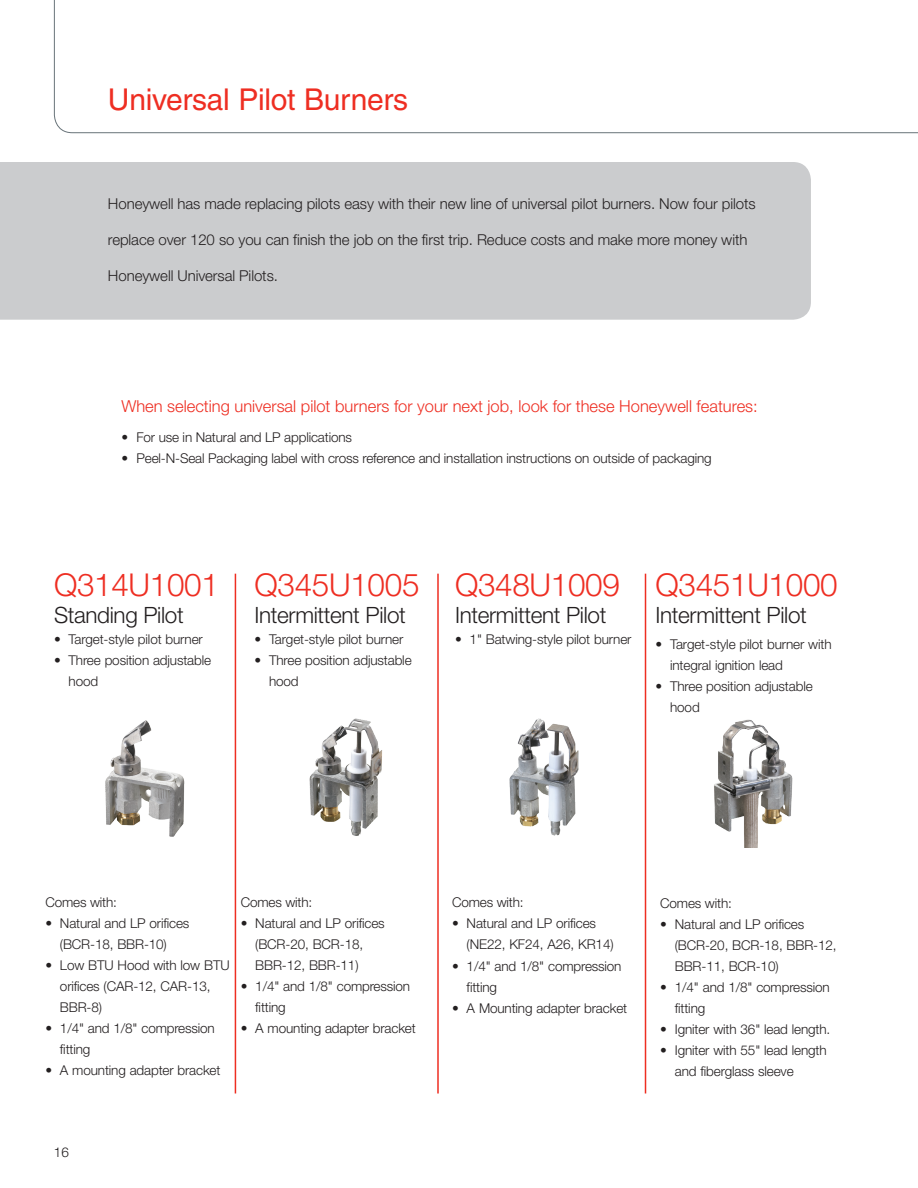
<style>
.page{position:relative;width:918px;height:1188px;background:#fff}
.page>*{position:absolute;margin:0;border:0;box-sizing:border-box;transform-origin:0 0}
.t1{font:300 31.5px "Helvetica Neue LT Std";letter-spacing:-.01em;color:#ee2e22}
.t2{font:30px "Helvetica";letter-spacing:-.01em;color:#ee2e22}
.t3{font:300 22.5px "Helvetica Neue LT Std";letter-spacing:-.015em;color:#231f20}
.t4{font:300 16.5px "Helvetica Neue LT Std";color:#ee2e22}
.t5{font:300 15px "Helvetica Neue LT Std";letter-spacing:-.005em;color:#231f20}
.t6{font:300 13.5px/21px "Helvetica Neue LT Std";letter-spacing:-.01em;color:#231f20}
</style>
<div class="page">
<svg style="left:54px;top:0;width:864px;height:133px"></svg>
<div style="left:0;top:162px;width:811px;height:158px;background:#cbccce"></div>
<img style="left:105px;top:720px;width:80px;height:117px">
<img style="left:714px;top:719px;width:79px;height:128px">
<img style="left:309px;top:718px;width:74px;height:118px">
<img style="left:509px;top:718px;width:70px;height:118px">
<hr style="left:235px;top:574px;width:1px;height:520px;background:#ee2e22">
<hr style="left:437px;top:574px;width:2px;height:520px;background:#ee2e22">
<hr style="left:645px;top:574px;width:1px;height:520px;background:#ee2e22">
<h2 class="t2" style="left:108px;top:82px;width:302px">Universal Pilot Burners</h2>
<p class="t5" style="left:108px;top:194px;width:649px">Honeywell has made replacing pilots easy with their new line of universal pilot burners. Now four pilots</p>
<p class="t5" style="left:108px;top:230px;width:641px">replace over 120 so you can finish the job on the first trip. Reduce costs and make more money with</p>
<p class="t5" style="left:108px;top:266px;width:172px">Honeywell Universal Pilots.</p>
<p class="t4" style="left:121px;top:396px;width:638px">When selecting universal pilot burners for your next job, look for these Honeywell features:</p>
<p class="t6" style="left:121px;top:427px;width:232px">• For use in Natural and LP applications</p>
<p class="t6" style="left:121px;top:448px;width:592px">• Peel-N-Seal Packaging label with cross reference and installation instructions on outside of packaging</p>
<h1 class="t1" style="left:54px;top:566px;width:166px">Q314U1001</h1>
<h3 class="t3" style="left:54px;top:601px;width:131px">Standing Pilot</h3>
<p class="t6" style="left:54px;top:629px;width:150px">• Target-style pilot burner</p>
<p class="t6" style="left:69px;top:650px;width:144px;text-indent:-15px">• Three position adjustable hood</p>
<h1 class="t1" style="left:255px;top:566px;width:166px">Q345U1005</h1>
<h3 class="t3" style="left:255px;top:601px;width:153px">Intermittent Pilot</h3>
<p class="t6" style="left:255px;top:629px;width:150px">• Target-style pilot burner</p>
<p class="t6" style="left:269px;top:650px;width:144px;text-indent:-15px">• Three position adjustable hood</p>
<h1 class="t1" style="left:455px;top:566px;width:166px">Q348U1009</h1>
<h3 class="t3" style="left:455px;top:601px;width:153px">Intermittent Pilot</h3>
<p class="t6" style="left:455px;top:629px;width:178px">• 1" Batwing-style pilot burner</p>
<h1 class="t1" style="left:656px;top:566px;width:184px">Q3451U1000</h1>
<h3 class="t3" style="left:656px;top:601px;width:153px">Intermittent Pilot</h3>
<p class="t6" style="left:670px;top:633px;width:163px;text-indent:-15px">• Target-style pilot burner with integral ignition lead</p>
<p class="t6" style="left:670px;top:675px;width:144px;text-indent:-15px">• Three position adjustable hood</p>
<p class="t6" style="left:45px;top:892px;width:73px">Comes with:</p>
<p class="t6" style="left:45px;top:913px;width:146px;text-align:center">• Natural and LP orifices (BCR-18, BBR-10)</p>
<p class="t6" style="left:60px;top:955px;width:171px;text-indent:-15px">• Low BTU Hood with low BTU orifices (CAR-12, CAR-13,<br>BBR-8)</p>
<p class="t6" style="left:60px;top:1018px;width:156px;text-indent:-15px">• 1/4" and 1/8" compression fitting</p>
<p class="t6" style="left:45px;top:1060px;width:177px">• A mounting adapter bracket</p>
<p class="t6" style="left:241px;top:892px;width:73px">Comes with:</p>
<p class="t6" style="left:255px;top:913px;width:131px;text-indent:-15px">• Natural and LP orifices (BCR-20, BCR-18,<br>BBR-12, BBR-11)</p>
<p class="t6" style="left:255px;top:976px;width:156px;text-indent:-15px">• 1/4" and 1/8" compression fitting</p>
<p class="t6" style="left:241px;top:1018px;width:177px">• A mounting adapter bracket</p>
<p class="t6" style="left:54px;top:1142px;width:17px">16</p>
<p class="t6" style="left:452px;top:892px;width:73px">Comes with:</p>
<p class="t6" style="left:467px;top:913px;width:149px;text-indent:-15px">• Natural and LP orifices (NE22, KF24, A26, KR14)</p>
<p class="t6" style="left:467px;top:955px;width:156px;text-indent:-15px">• 1/4" and 1/8" compression fitting</p>
<p class="t6" style="left:452px;top:997px;width:177px">• A Mounting adapter bracket</p>
<p class="t6" style="left:660px;top:892px;width:73px">Comes with:</p>
<p class="t6" style="left:675px;top:913px;width:163px;text-indent:-15px">• Natural and LP orifices (BCR-20, BCR-18, BBR-12,<br>BBR-11, BCR-10)</p>
<p class="t6" style="left:675px;top:976px;width:156px;text-indent:-15px">• 1/4" and 1/8" compression fitting</p>
<p class="t6" style="left:660px;top:1018px;width:172px">• Igniter with 36" lead length.</p>
<p class="t6" style="left:675px;top:1039px;width:153px;text-indent:-15px">• Igniter with 55" lead length and fiberglass sleeve</p>
</div>
